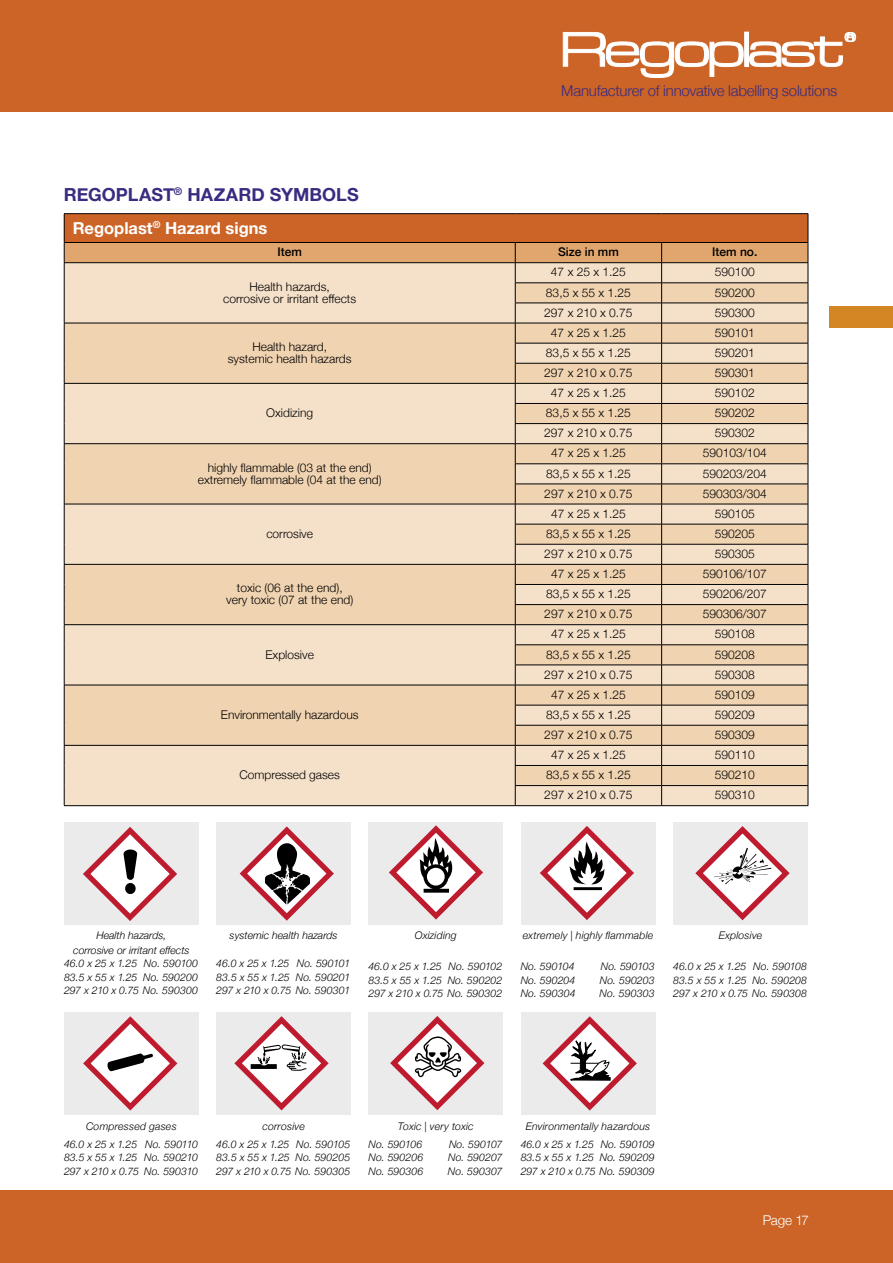
<style>
.page{position:relative;width:893px;height:1263px;background:#fff}
.page>*{position:absolute;margin:0;border:0;box-sizing:border-box;transform-origin:0 0}
.t1{font:50.7px "Eurostile Ext";letter-spacing:-.12em;color:#fff;scale:1.07 1}
.t2{font:700 18px "Helvetica Neue";color:#392c81}
.t3{font:700 16.5px "Helvetica Neue";color:#fff}
.t4{font:300 15px "Helvetica Neue";letter-spacing:-.015em;color:#392c81}
.t5{font:300 13.5px "Helvetica Neue";letter-spacing:-.02em;color:#fff}
.t6{font:12.6px "Eurostile Ext";color:#fff;scale:1.07 1}
.t7{font:300 12px/12px "Helvetica Neue";color:#000;text-align:center}
.t8{font:500 12px "Helvetica Neue";color:#000}
.t9{font:italic 300 10.5px/13.5px "Helvetica Neue";letter-spacing:.01em;color:#000;text-align:justify}
.t10{font:italic 300 10.5px "Helvetica Neue";letter-spacing:-.01em;color:#000}
</style>
<div class="page">
<div style="left:0;top:0;width:893px;height:112px;background:#cc6427"></div>
<div style="left:0;top:1191px;width:893px;height:72px;background:#cc6427"></div>
<svg style="left:563px;top:32px;width:180px;height:46px"></svg>
<svg style="left:749px;top:32px;width:107px;height:35px"></svg>
<div style="left:368px;top:822px;width:135px;height:102px;background:#ebebeb"></div>
<svg style="left:389px;top:825px;width:94px;height:94px"></svg>
<div style="left:521px;top:822px;width:134px;height:102px;background:#ebebeb"></div>
<svg style="left:540px;top:826px;width:94px;height:94px"></svg>
<div style="left:673px;top:822px;width:135px;height:102px;background:#ebebeb"></div>
<svg style="left:695px;top:826px;width:95px;height:94px"></svg>
<div style="left:216px;top:822px;width:135px;height:102px;background:#ebebeb"></div>
<svg style="left:240px;top:826px;width:94px;height:95px"></svg>
<div style="left:64px;top:1013px;width:135px;height:102px;background:#ebebeb"></div>
<svg style="left:83px;top:1016px;width:94px;height:94px"></svg>
<div style="left:64px;top:822px;width:135px;height:102px;background:#ebebeb"></div>
<svg style="left:83px;top:827px;width:94px;height:94px"></svg>
<div style="left:216px;top:1013px;width:135px;height:102px;background:#ebebeb"></div>
<svg style="left:234px;top:1016px;width:95px;height:94px"></svg>
<div style="left:368px;top:1013px;width:135px;height:102px;background:#ebebeb"></div>
<svg style="left:390px;top:1016px;width:94px;height:94px"></svg>
<div style="left:521px;top:1013px;width:134px;height:102px;background:#ebebeb"></div>
<svg style="left:543px;top:1016px;width:94px;height:94px"></svg>
<hr style="left:64px;top:213px;width:451px;height:1px;background:#000">
<hr style="left:515px;top:213px;width:147px;height:1px;background:#000">
<hr style="left:662px;top:213px;width:146px;height:1px;background:#000">
<hr style="left:515px;top:805px;width:147px;height:1px;background:#000">
<hr style="left:662px;top:805px;width:146px;height:1px;background:#000">
<svg style="left:64px;top:214px;width:745px;height:591px;background:#e7cbae"></svg>
<hr style="left:64px;top:805px;width:451px;height:1px;background:#000">
<div style="left:829px;top:306px;width:64px;height:21px;background:#d48625"></div>
<h1 class="t1" style="left:558px;top:14px;width:269px">Regoplast</h1>
<p class="t6" style="left:844px;top:28px;width:13px">®</p>
<h2 class="t2" style="left:64px;top:181px;width:296px">REGOPLAST<sup>®</sup> HAZARD SYMBOLS</h2>
<h3 class="t3" style="left:73px;top:215px;width:196px">Regoplast<sup>®</sup> Hazard signs</h3>
<p class="t4" style="left:561px;top:79px;width:278px">Manufacturer of innovative labelling solutions</p>
<p class="t8" style="left:277px;top:242px;width:26px">Item</p>
<p class="t8" style="left:558px;top:242px;width:62px">Size in mm</p>
<p class="t8" style="left:712px;top:242px;width:47px">Item no.</p>
<p class="t7" style="left:223px;top:279px;width:134px">Health hazards,<br>corrosive or irritant effects</p>
<p class="t7" style="left:551px;top:265px;width:76px">47 x 25 x 1.25</p>
<p class="t7" style="left:715px;top:265px;width:42px">590100</p>
<p class="t7" style="left:546px;top:285px;width:86px">83,5 x 55 x 1.25</p>
<p class="t7" style="left:715px;top:285px;width:42px">590200</p>
<p class="t7" style="left:544px;top:305px;width:90px">297 x 210 x 0.75</p>
<p class="t7" style="left:715px;top:305px;width:42px">590300</p>
<p class="t7" style="left:228px;top:340px;width:125px">Health hazard,<br>systemic health hazards</p>
<p class="t7" style="left:266px;top:406px;width:48px">Oxidizing</p>
<p class="t7" style="left:198px;top:460px;width:185px">highly flammable (03 at the end) extremely flammable (04 at the end)</p>
<p class="t7" style="left:266px;top:527px;width:48px">corrosive</p>
<p class="t7" style="left:226px;top:581px;width:128px">toxic (06 at the end), very toxic (07 at the end)</p>
<p class="t7" style="left:266px;top:647px;width:50px">Explosive</p>
<p class="t7" style="left:221px;top:708px;width:139px">Environmentally hazardous</p>
<p class="t7" style="left:240px;top:768px;width:102px">Compressed gases</p>
<p class="t7" style="left:551px;top:326px;width:76px">47 x 25 x 1.25</p>
<p class="t7" style="left:715px;top:326px;width:42px">590101</p>
<p class="t7" style="left:546px;top:346px;width:86px">83,5 x 55 x 1.25</p>
<p class="t7" style="left:715px;top:346px;width:42px">590201</p>
<p class="t7" style="left:544px;top:366px;width:90px">297 x 210 x 0.75</p>
<p class="t7" style="left:715px;top:366px;width:42px">590301</p>
<p class="t7" style="left:551px;top:386px;width:76px">47 x 25 x 1.25</p>
<p class="t7" style="left:715px;top:386px;width:42px">590102</p>
<p class="t7" style="left:546px;top:406px;width:86px">83,5 x 55 x 1.25</p>
<p class="t7" style="left:715px;top:406px;width:42px">590202</p>
<p class="t7" style="left:544px;top:426px;width:90px">297 x 210 x 0.75</p>
<p class="t7" style="left:715px;top:426px;width:42px">590302</p>
<p class="t7" style="left:551px;top:446px;width:76px">47 x 25 x 1.25</p>
<p class="t7" style="left:703px;top:446px;width:66px">590103/104</p>
<p class="t7" style="left:546px;top:466px;width:86px">83,5 x 55 x 1.25</p>
<p class="t7" style="left:703px;top:466px;width:66px">590203/204</p>
<p class="t7" style="left:544px;top:486px;width:90px">297 x 210 x 0.75</p>
<p class="t7" style="left:703px;top:486px;width:66px">590303/304</p>
<p class="t7" style="left:551px;top:507px;width:76px">47 x 25 x 1.25</p>
<p class="t7" style="left:715px;top:507px;width:42px">590105</p>
<p class="t7" style="left:546px;top:527px;width:86px">83,5 x 55 x 1.25</p>
<p class="t7" style="left:715px;top:527px;width:42px">590205</p>
<p class="t7" style="left:544px;top:547px;width:90px">297 x 210 x 0.75</p>
<p class="t7" style="left:715px;top:547px;width:42px">590305</p>
<p class="t7" style="left:551px;top:567px;width:76px">47 x 25 x 1.25</p>
<p class="t7" style="left:703px;top:567px;width:66px">590106/107</p>
<p class="t7" style="left:546px;top:587px;width:86px">83,5 x 55 x 1.25</p>
<p class="t7" style="left:703px;top:587px;width:66px">590206/207</p>
<p class="t7" style="left:544px;top:607px;width:90px">297 x 210 x 0.75</p>
<p class="t7" style="left:703px;top:607px;width:66px">590306/307</p>
<p class="t7" style="left:551px;top:627px;width:76px">47 x 25 x 1.25</p>
<p class="t7" style="left:715px;top:627px;width:42px">590108</p>
<p class="t7" style="left:546px;top:647px;width:86px">83,5 x 55 x 1.25</p>
<p class="t7" style="left:715px;top:647px;width:42px">590208</p>
<p class="t7" style="left:544px;top:667px;width:90px">297 x 210 x 0.75</p>
<p class="t7" style="left:715px;top:667px;width:42px">590308</p>
<p class="t7" style="left:551px;top:688px;width:76px">47 x 25 x 1.25</p>
<p class="t7" style="left:715px;top:688px;width:42px">590109</p>
<p class="t7" style="left:546px;top:708px;width:86px">83,5 x 55 x 1.25</p>
<p class="t7" style="left:715px;top:708px;width:42px">590209</p>
<p class="t7" style="left:544px;top:728px;width:90px">297 x 210 x 0.75</p>
<p class="t7" style="left:715px;top:728px;width:42px">590309</p>
<p class="t7" style="left:551px;top:748px;width:76px">47 x 25 x 1.25</p>
<p class="t7" style="left:715px;top:748px;width:42px">590110</p>
<p class="t7" style="left:546px;top:768px;width:86px">83,5 x 55 x 1.25</p>
<p class="t7" style="left:715px;top:768px;width:42px">590210</p>
<p class="t7" style="left:544px;top:788px;width:90px">297 x 210 x 0.75</p>
<p class="t7" style="left:715px;top:788px;width:42px">590310</p>
<p class="t9" style="left:73px;top:927px;width:118px;line-height:15px;text-align:center">Health hazards,<br>corrosive or irritant effects</p>
<p class="t9" style="left:64px;top:956px;width:135px">46.0 x 25 x 1.25 No. 590100<br>83.5 x 55 x 1.25 No. 590200<br>297 x 210 x 0.75 No. 590300</p>
<p class="t9" style="left:230px;top:928px;width:109px">systemic health hazards</p>
<p class="t9" style="left:216px;top:956px;width:135px">46.0 x 25 x 1.25 No. 590101<br>83.5 x 55 x 1.25 No. 590201<br>297 x 210 x 0.75 No. 590301</p>
<p class="t9" style="left:415px;top:928px;width:43px">Oxiziding</p>
<p class="t9" style="left:368px;top:959px;width:135px">46.0 x 25 x 1.25 No. 590102<br>83.5 x 55 x 1.25 No. 590202<br>297 x 210 x 0.75 No. 590302</p>
<p class="t9" style="left:523px;top:928px;width:132px">extremely | highly flammable</p>
<p class="t9" style="left:521px;top:959px;width:55px">No. 590104</p>
<p class="t9" style="left:601px;top:959px;width:55px">No. 590103</p>
<p class="t9" style="left:521px;top:972px;width:56px">No. 590204</p>
<p class="t9" style="left:600px;top:972px;width:56px">No. 590203</p>
<p class="t9" style="left:521px;top:986px;width:56px">No. 590304</p>
<p class="t9" style="left:600px;top:986px;width:56px">No. 590303</p>
<p class="t9" style="left:719px;top:928px;width:45px">Explosive</p>
<p class="t9" style="left:673px;top:959px;width:135px">46.0 x 25 x 1.25 No. 590108<br>83.5 x 55 x 1.25 No. 590208<br>297 x 210 x 0.75 No. 590308</p>
<p class="t9" style="left:64px;top:1117px;width:135px;line-height:17.7px;text-align:center">Compressed gases<br>46.0 x 25 x 1.25 No. 590110</p>
<p class="t9" style="left:64px;top:1150px;width:135px">83.5 x 55 x 1.25 No. 590210<br>297 x 210 x 0.75 No. 590310</p>
<p class="t9" style="left:216px;top:1117px;width:135px;line-height:17.7px;text-align:center">corrosive<br>46.0 x 25 x 1.25 No. 590105</p>
<p class="t9" style="left:216px;top:1150px;width:135px">83.5 x 55 x 1.25 No. 590205<br>297 x 210 x 0.75 No. 590305</p>
<p class="t9" style="left:368px;top:1117px;width:107px;line-height:17.7px;text-indent:30px">Toxic | very toxic<br>No. 590106</p>
<p class="t10" style="left:449px;top:1136px;width:55px">No. 590107</p>
<p class="t9" style="left:368px;top:1150px;width:56px">No. 590206</p>
<p class="t9" style="left:448px;top:1150px;width:56px">No. 590207</p>
<p class="t9" style="left:368px;top:1163px;width:57px">No. 590306</p>
<p class="t9" style="left:448px;top:1163px;width:56px">No. 590307</p>
<p class="t9" style="left:521px;top:1117px;width:135px;line-height:17.7px;text-align:center">Environmentally hazardous<br>46.0 x 25 x 1.25 No. 590109</p>
<p class="t9" style="left:521px;top:1150px;width:135px">83.5 x 55 x 1.25 No. 590209<br>297 x 210 x 0.75 No. 590309</p>
<p class="t5" style="left:763px;top:1209px;width:48px">Page 17</p>
</div>
